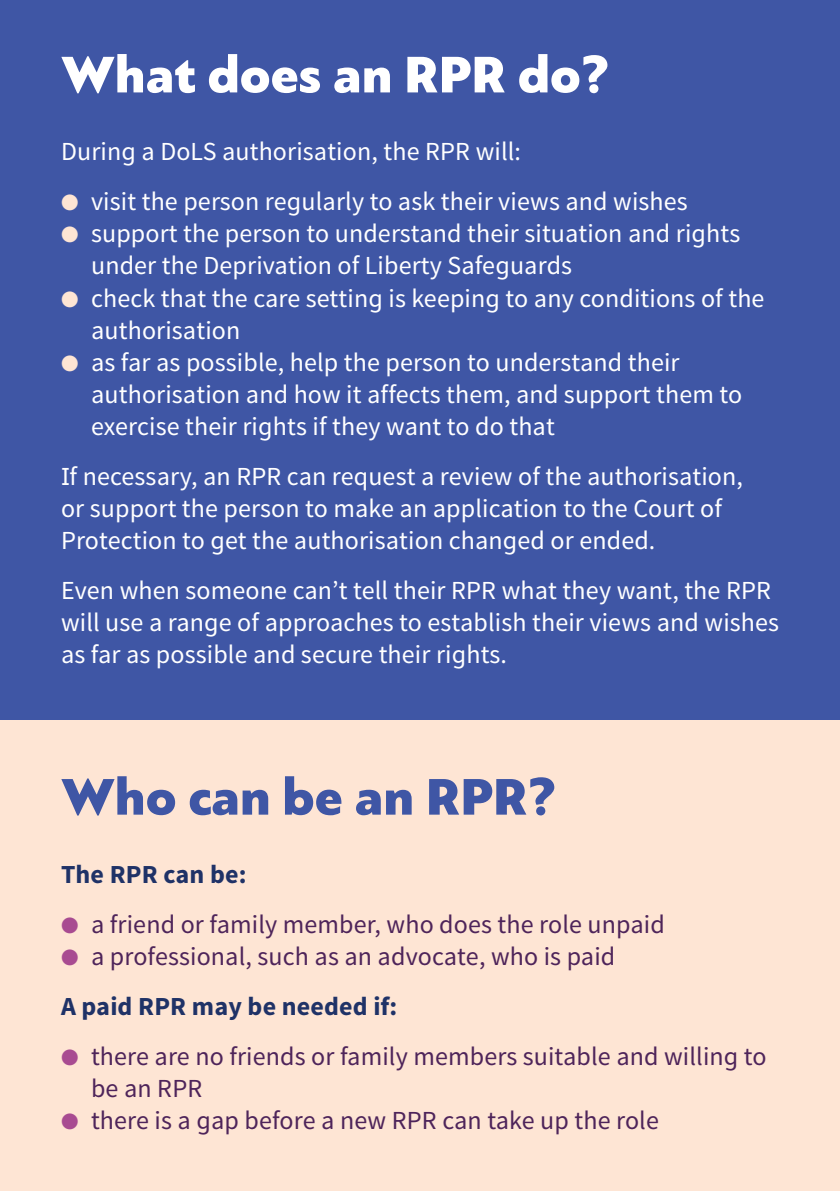
<style>
.page{position:relative;width:840px;height:1191px;background:#fff}
.page>*{position:absolute;margin:0;border:0;box-sizing:border-box;transform-origin:0 0}
.Page_heading_white{font:900 54px "PF Bague Sans Pro";color:#fff}
.Page_heading_white-2{font:900 54px "PF Bague Sans Pro";color:#3f56a5}
.Body_paragraph_white{font:26px/32px "Source Sans Pro";letter-spacing:.005em;color:#fff}
.t1{font:26px/32px "Source Sans Pro";letter-spacing:.005em;color:#4e245a}
.Cross_heading_navy{font:700 26px "Source Sans Pro";letter-spacing:.005em;color:#1f3267}
.s1{color:#fee5d4}
.s2{color:#a84b91}
</style>
<div class="page">
<div style="left:0;top:0;width:839px;height:720px;background:#3f56a5"></div>
<div style="left:0;top:720px;width:839px;height:471px;background:#fee5d4"></div>
<p class="Page_heading_white" style="left:61px;top:41px;width:550px">What does an RPR do?</p>
<p class="Body_paragraph_white" style="left:61px;top:136px;width:461px">During a DoLS authorisation, the RPR will:</p>
<p class="Body_paragraph_white" style="left:61px;top:186px;width:628px"><span class="s1">●</span> visit the person regularly to ask their views and wishes</p>
<p class="Body_paragraph_white" style="left:91px;top:218px;width:650px;text-indent:-30px"><span class="s1">●</span> support the person to understand their situation and rights under the Deprivation of Liberty Safeguards</p>
<p class="Body_paragraph_white" style="left:91px;top:282px;width:674px;text-indent:-30px"><span class="s1">●</span> check that the care setting is keeping to any conditions of the authorisation</p>
<p class="Body_paragraph_white" style="left:91px;top:346px;width:652px;text-indent:-30px"><span class="s1">●</span> as far as possible, help the person to understand their authorisation and how it affects them, and support them to exercise their rights if they want to do that</p>
<p class="Body_paragraph_white" style="left:61px;top:460px;width:683px">If necessary, an RPR can request a review of the authorisation, or support the person to make an application to the Court of<br>Protection to get the authorisation changed or ended.</p>
<p class="Body_paragraph_white" style="left:61px;top:574px;width:719px">Even when someone can’t tell their RPR what they want, the RPR will use a range of approaches to establish their views and wishes as far as possible and secure their rights.</p>
<p class="Page_heading_white-2" style="left:61px;top:763px;width:497px">Who can be an RPR?</p>
<p class="Cross_heading_navy" style="left:61px;top:857px;width:187px">The RPR can be:</p>
<p class="t1" style="left:61px;top:908px;width:605px"><span class="s2">●</span> a friend or family member, who does the role unpaid</p>
<p class="t1" style="left:61px;top:940px;width:555px"><span class="s2">●</span> a professional, such as an advocate, who is paid</p>
<p class="Cross_heading_navy" style="left:61px;top:989px;width:338px">A paid RPR may be needed if:</p>
<p class="t1" style="left:91px;top:1040px;width:676px;text-indent:-30px"><span class="s2">●</span> there are no friends or family members suitable and willing to be an RPR</p>
<p class="t1" style="left:61px;top:1104px;width:599px"><span class="s2">●</span> there is a gap before a new RPR can take up the role</p>
</div>
